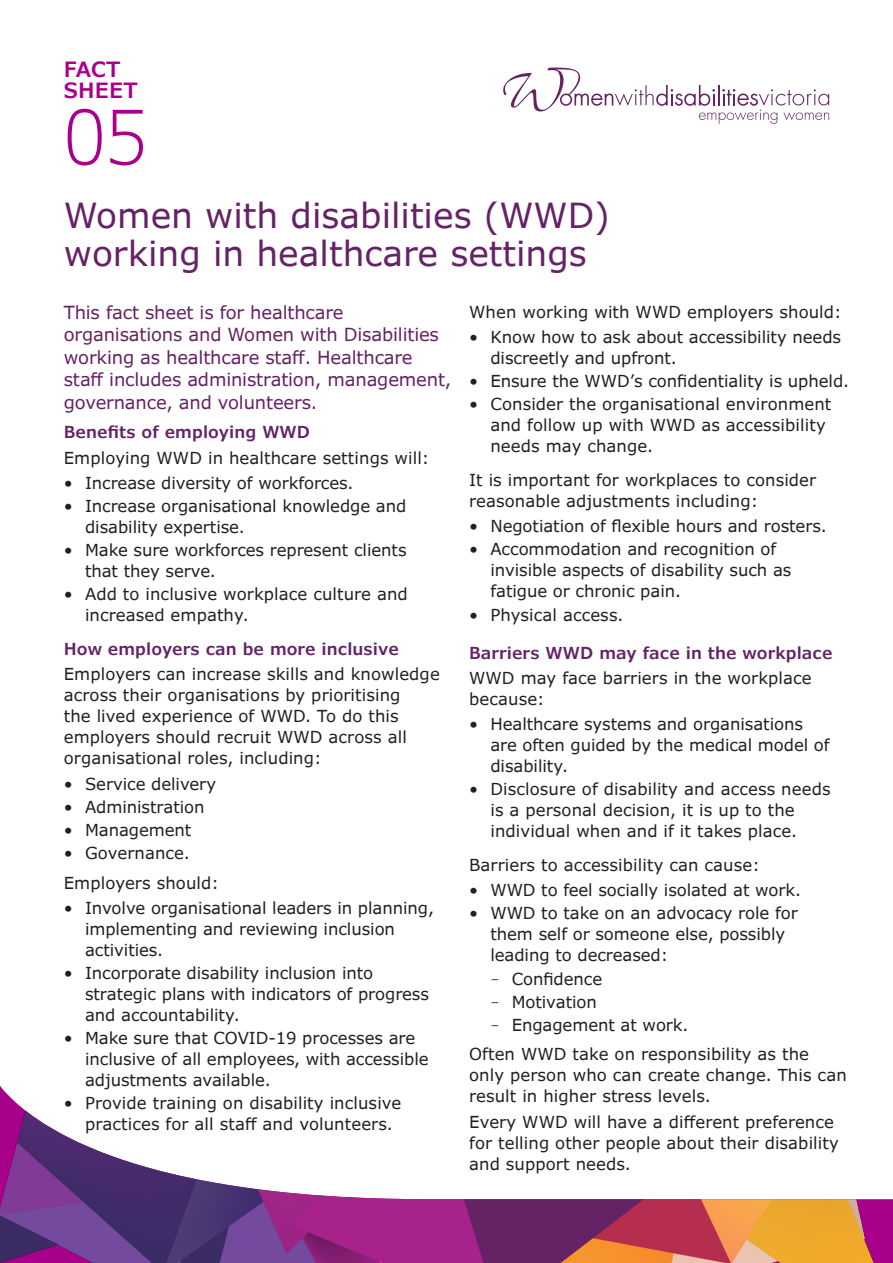
<style>
.page{position:relative;width:893px;height:1263px;background:#fff}
.page>*{position:absolute;margin:0;border:0;box-sizing:border-box;transform-origin:0 0}
.Heading1-no_TOC{font:300 75px "Verdana Pro";color:#a9008c}
.Heading_1{font:34.5px/37.5px "Verdana Pro";color:#652266}
.Highlight{font:600 21px "Verdana Pro";letter-spacing:.005em;color:#a9008c}
.Introduction{font:18px/22.5px "Verdana Pro";letter-spacing:-.01em;color:#652266}
.Body_copy{font:16.5px/21px "Verdana Pro";letter-spacing:-.005em;color:#231f20}
.Heading_2{font:600 16.5px "Verdana Pro";letter-spacing:.005em;color:#652266}
.s1{font-weight:300}
</style>
<div class="page">
<img style="left:0;top:1086px;width:893px;height:177px">
<svg style="left:503px;top:68px;width:326px;height:56px"></svg>
<p class="Highlight" style="left:64px;top:56px;width:58px">FACT</p>
<p class="Highlight" style="left:64px;top:77px;width:75px">SHEET</p>
<p class="Heading1-no_TOC" style="left:64px;top:89px;width:85px">05</p>
<p class="Heading_1" style="left:64px;top:198px;width:548px">Women with disabilities (WWD) working in healthcare settings</p>
<p class="Introduction" style="left:64px;top:301px;width:389px">This fact sheet is for healthcare organisations and Women with Disabilities working as healthcare staff. Healthcare staff includes administration, management, governance, and volunteers.</p>
<p class="Heading_2" style="left:64px;top:422px;width:248px">Benefits of employing WWD</p>
<p class="Body_copy" style="left:64px;top:447px;width:367px">Employing WWD in healthcare settings will:</p>
<p class="Body_copy" style="left:64px;top:473px;width:291px">• Increase diversity of workforces.</p>
<p class="Body_copy" style="left:85px;top:496px;width:323px;text-indent:-21px">• Increase organisational knowledge and disability expertise.</p>
<p class="Body_copy" style="left:85px;top:540px;width:323px;text-indent:-21px">• Make sure workforces represent clients that they serve.</p>
<p class="Body_copy" style="left:85px;top:584px;width:324px;text-indent:-21px">• Add to inclusive workplace culture and increased empathy.</p>
<p class="Heading_2" style="left:64px;top:638px;width:337px">How employers can be more inclusive</p>
<p class="Body_copy" style="left:64px;top:664px;width:378px">Employers can increase skills and knowledge across their organisations by prioritising<br>the lived experience of WWD. To do this employers should recruit WWD across all organisational roles, including:</p>
<p class="Body_copy" style="left:64px;top:773px;width:154px">• Service delivery</p>
<p class="Body_copy" style="left:64px;top:796px;width:142px">• Administration</p>
<p class="Body_copy" style="left:64px;top:820px;width:129px">• Management</p>
<p class="Body_copy" style="left:64px;top:843px;width:128px">• Governance.</p>
<p class="Body_copy" style="left:64px;top:872px;width:157px">Employers should:</p>
<p class="Body_copy" style="left:85px;top:897px;width:351px;text-indent:-21px">• Involve organisational leaders in planning, implementing and reviewing inclusion activities.</p>
<p class="Body_copy" style="left:85px;top:963px;width:345px;text-indent:-21px">• Incorporate disability inclusion into strategic plans with indicators of progress and accountability.</p>
<p class="Body_copy" style="left:85px;top:1028px;width:345px;text-indent:-21px">• Make sure that COVID-19 processes are inclusive of all employees, with accessible adjustments available.</p>
<p class="Body_copy" style="left:85px;top:1093px;width:318px;text-indent:-21px">• Provide training on disability inclusive practices for all staff and volunteers.</p>
<p class="Body_copy" style="left:469px;top:302px;width:374px">When working with WWD employers should:</p>
<p class="Body_copy" style="left:490px;top:327px;width:352px;text-indent:-21px">• Know how to ask about accessibility needs discreetly and upfront.</p>
<p class="Body_copy" style="left:469px;top:371px;width:382px">• Ensure the WWD’s confidentiality is upheld.</p>
<p class="Body_copy" style="left:490px;top:394px;width:342px;text-indent:-21px">• Consider the organisational environment and follow up with WWD as accessibility needs may change.</p>
<p class="Body_copy" style="left:469px;top:470px;width:349px">It is important for workplaces to consider reasonable adjustments including:</p>
<p class="Body_copy" style="left:469px;top:516px;width:359px">• Negotiation of flexible hours and rosters.</p>
<p class="Body_copy" style="left:490px;top:539px;width:303px;text-indent:-21px">• Accommodation and recognition of invisible aspects of disability such as fatigue or chronic pain.</p>
<p class="Body_copy" style="left:469px;top:604px;width:156px">• Physical access.</p>
<p class="Heading_2" style="left:469px;top:642px;width:365px">Barriers WWD may face in the workplace</p>
<p class="Body_copy" style="left:469px;top:668px;width:344px">WWD may face barriers in the workplace because:</p>
<p class="Body_copy" style="left:490px;top:714px;width:341px;text-indent:-21px">• Healthcare systems and organisations are often guided by the medical model of disability.</p>
<p class="Body_copy" style="left:490px;top:779px;width:342px;text-indent:-21px">• Disclosure of disability and access needs is a personal decision, it is up to the individual when and if it takes place.</p>
<p class="Body_copy" style="left:469px;top:855px;width:292px">Barriers to accessibility can cause:</p>
<p class="Body_copy" style="left:469px;top:880px;width:333px">• WWD to feel socially isolated at work.</p>
<p class="Body_copy" style="left:490px;top:903px;width:309px;text-indent:-21px">• WWD to take on an advocacy role for them self or someone else, possibly leading to decreased:</p>
<p class="Body_copy" style="left:490px;top:968px;width:113px"><span class="s1">–</span> Confidence</p>
<p class="Body_copy" style="left:490px;top:991px;width:108px"><span class="s1">–</span> Motivation</p>
<p class="Body_copy" style="left:490px;top:1014px;width:200px"><span class="s1">–</span> Engagement at work.</p>
<p class="Body_copy" style="left:469px;top:1044px;width:379px">Often WWD take on responsibility as the only person who can create change. This can result in higher stress levels.</p>
<p class="Body_copy" style="left:469px;top:1111px;width:371px">Every WWD will have a different preference for telling other people about their disability and support needs.</p>
</div>
